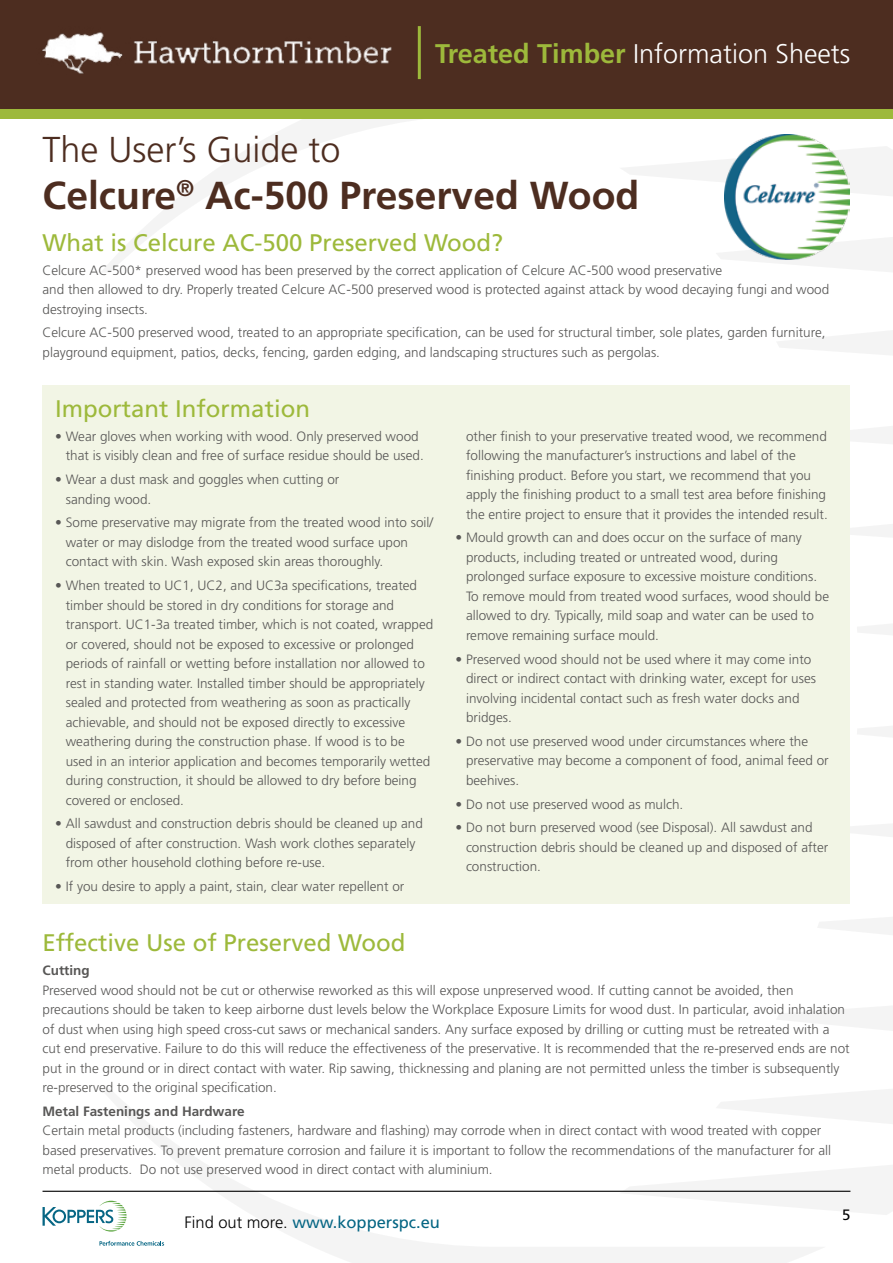
<style>
.page{position:relative;width:893px;height:1263px;background:#fff}
.page>*{position:absolute;margin:0;border:0;box-sizing:border-box;transform-origin:0 0}
.t1{font:700 39px "Frutiger";color:#4d2d20}
.t2{font:300 36px "Frutiger";color:#4d2d20}
.t3{font:300 27px "Frutiger";color:#fff}
.t4{font:24px "Frutiger";color:#9db93b}
.t5{font:16.5px "Frutiger";color:#066684}
.t6{font:15px "Frutiger";color:#010101}
.t7{font:300 13.5px/19.5px "Frutiger";color:#585756}
.t8{font:700 13.5px "Frutiger";color:#585756}
.s1{font-weight:700;color:#9db93b}
.s2{font-weight:300;color:#010101}
</style>
<div class="page">
<svg style="left:100px;top:1089px;width:723px;height:174px"></svg>
<svg style="left:102px;top:119px;width:316px;height:153px"></svg>
<svg style="left:857px;top:726px;width:36px;height:11px"></svg>
<svg style="left:850px;top:824px;width:43px;height:13px"></svg>
<svg style="left:818px;top:917px;width:75px;height:18px"></svg>
<svg style="left:777px;top:1006px;width:116px;height:25px"></svg>
<svg style="left:715px;top:1089px;width:178px;height:44px"></svg>
<svg style="left:619px;top:1158px;width:274px;height:57px"></svg>
<svg style="left:857px;top:624px;width:36px;height:11px"></svg>
<svg style="left:850px;top:524px;width:43px;height:13px"></svg>
<svg style="left:850px;top:426px;width:43px;height:18px"></svg>
<svg style="left:777px;top:331px;width:116px;height:24px"></svg>
<svg style="left:717px;top:237px;width:176px;height:35px"></svg>
<div style="left:43px;top:386px;width:807px;height:518px;background:#f2f5e5"></div>
<svg style="left:621px;top:147px;width:272px;height:66px"></svg>
<div style="left:0;top:108px;width:893px;height:11px;background:#9db93b"></div>
<div style="left:0;top:0;width:893px;height:108px;background:#4d2d20"></div>
<img style="left:42px;top:32px;width:350px;height:42px">
<hr style="left:418px;top:26px;width:3px;height:53px;background:#9db93b">
<hr style="left:43px;top:1191px;width:807px;height:1px;background:#010101">
<svg style="left:43px;top:1201px;width:84px;height:30px"></svg>
<svg style="left:99px;top:1241px;width:65px;height:5px"></svg>
<img style="left:724px;top:134px;width:125px;height:125px">
<h3 class="t3" style="left:435px;top:38px;width:417px"><span class="s1">Treated Timber</span> Information Sheets</h3>
<h2 class="t2" style="left:43px;top:129px;width:300px">The User’s Guide to</h2>
<h1 class="t1" style="left:43px;top:172px;width:598px">Celcure<sup>®</sup> Ac-500 Preserved Wood</h1>
<h3 class="t4" style="left:43px;top:229px;width:462px">What is Celcure AC-500 Preserved Wood?</h3>
<p class="t7" style="left:43px;top:261px;width:788px">Celcure AC-500* preserved wood has been preserved by the correct application of Celcure AC-500 wood preservative<br>and then allowed to dry. Properly treated Celcure AC-500 preserved wood is protected against attack by wood decaying fungi and wood destroying insects.</p>
<p class="t7" style="left:43px;top:323px;width:784px">Celcure AC-500 preserved wood, treated to an appropriate specification, can be used for structural timber, sole plates, garden furniture, playground equipment, patios, decks, fencing, garden edging, and landscaping structures such as pergolas.</p>
<h3 class="t4" style="left:55px;top:395px;width:256px">Important Information</h3>
<p class="t7" style="left:66px;top:427px;width:360px;text-indent:-11px">• Wear gloves when working with wood. Only preserved wood that is visibly clean and free of surface residue should be used.</p>
<p class="t7" style="left:66px;top:470px;width:275px;text-indent:-11px">• Wear a dust mask and goggles when cutting or sanding wood.</p>
<p class="t7" style="left:66px;top:513px;width:369px;text-indent:-11px">• Some preservative may migrate from the treated wood into soil/ water or may dislodge from the treated wood surface upon contact with skin. Wash exposed skin areas thoroughly.</p>
<p class="t7" style="left:66px;top:576px;width:369px;text-indent:-11px">• When treated to UC1, UC2, and UC3a specifications, treated timber should be stored in dry conditions for storage and transport. UC1-3a treated timber, which is not coated, wrapped or covered, should not be exposed to excessive or prolonged periods of rainfall or wetting before installation nor allowed to rest in standing water. Installed timber should be appropriately sealed and protected from weathering as soon as practically achievable, and should not be exposed directly to excessive weathering during the construction phase. If wood is to be used in an interior application and becomes temporarily wetted during construction, it should be allowed to dry before being covered or enclosed.</p>
<p class="t7" style="left:66px;top:814px;width:359px;text-indent:-11px">• All sawdust and construction debris should be cleaned up and disposed of after construction. Wash work clothes separately from other household clothing before re-use.</p>
<p class="t7" style="left:55px;top:877px;width:351px">• If you desire to apply a paint, stain, clear water repellent or</p>
<p class="t7" style="left:466px;top:426px;width:363px">other finish to your preservative treated wood, we recommend following the manufacturer’s instructions and label of the finishing product. Before you start, we recommend that you apply the finishing product to a small test area before finishing the entire project to ensure that it provides the intended result.</p>
<p class="t7" style="left:466px;top:528px;width:365px;text-indent:-11px">• Mould growth can and does occur on the surface of many products, including treated or untreated wood, during prolonged surface exposure to excessive moisture conditions.<br>To remove mould from treated wood surfaces, wood should be allowed to dry. Typically, mild soap and water can be used to remove remaining surface mould.</p>
<p class="t7" style="left:466px;top:649px;width:352px;text-indent:-11px">• Preserved wood should not be used where it may come into direct or indirect contact with drinking water, except for uses involving incidental contact such as fresh water docks and bridges.</p>
<p class="t7" style="left:466px;top:732px;width:364px;text-indent:-11px">• Do not use preserved wood under circumstances where the preservative may become a component of food, animal feed or beehives.</p>
<p class="t7" style="left:455px;top:794px;width:229px">• Do not use preserved wood as mulch.</p>
<p class="t7" style="left:466px;top:818px;width:364px;text-indent:-11px">• Do not burn preserved wood (see Disposal). All sawdust and construction debris should be cleaned up and disposed of after construction.</p>
<h3 class="t4" style="left:43px;top:929px;width:364px">Effective Use of Preserved Wood</h3>
<p class="t8" style="left:43px;top:962px;width:49px">Cutting</p>
<p class="t7" style="left:43px;top:980px;width:809px">Preserved wood should not be cut or otherwise reworked as this will expose unpreserved wood. If cutting cannot be avoided, then precautions should be taken to keep airborne dust levels below the Workplace Exposure Limits for wood dust. In particular, avoid inhalation of dust when using high speed cross-cut saws or mechanical sanders. Any surface exposed by drilling or cutting must be retreated with a cut end preservative. Failure to do this will reduce the effectiveness of the preservative. It is recommended that the re-preserved ends are not put in the ground or in direct contact with water. Rip sawing, thicknessing and planing are not permitted unless the timber is subsequently re-preserved to the original specification.</p>
<p class="t8" style="left:43px;top:1103px;width:204px">Metal Fastenings and Hardware</p>
<p class="t7" style="left:43px;top:1121px;width:790px">Certain metal products (including fasteners, hardware and flashing) may corrode when in direct contact with wood treated with copper based preservatives. To prevent premature corrosion and failure it is important to follow the recommendations of the manufacturer for all metal products. Do not use preserved wood in direct contact with aluminium.</p>
<p class="t5" style="left:185px;top:1213px;width:257px"><span class="s2">Find out more.</span> www.kopperspc.eu</p>
<p class="t6" style="left:842px;top:1206px;width:10px">5</p>
</div>
